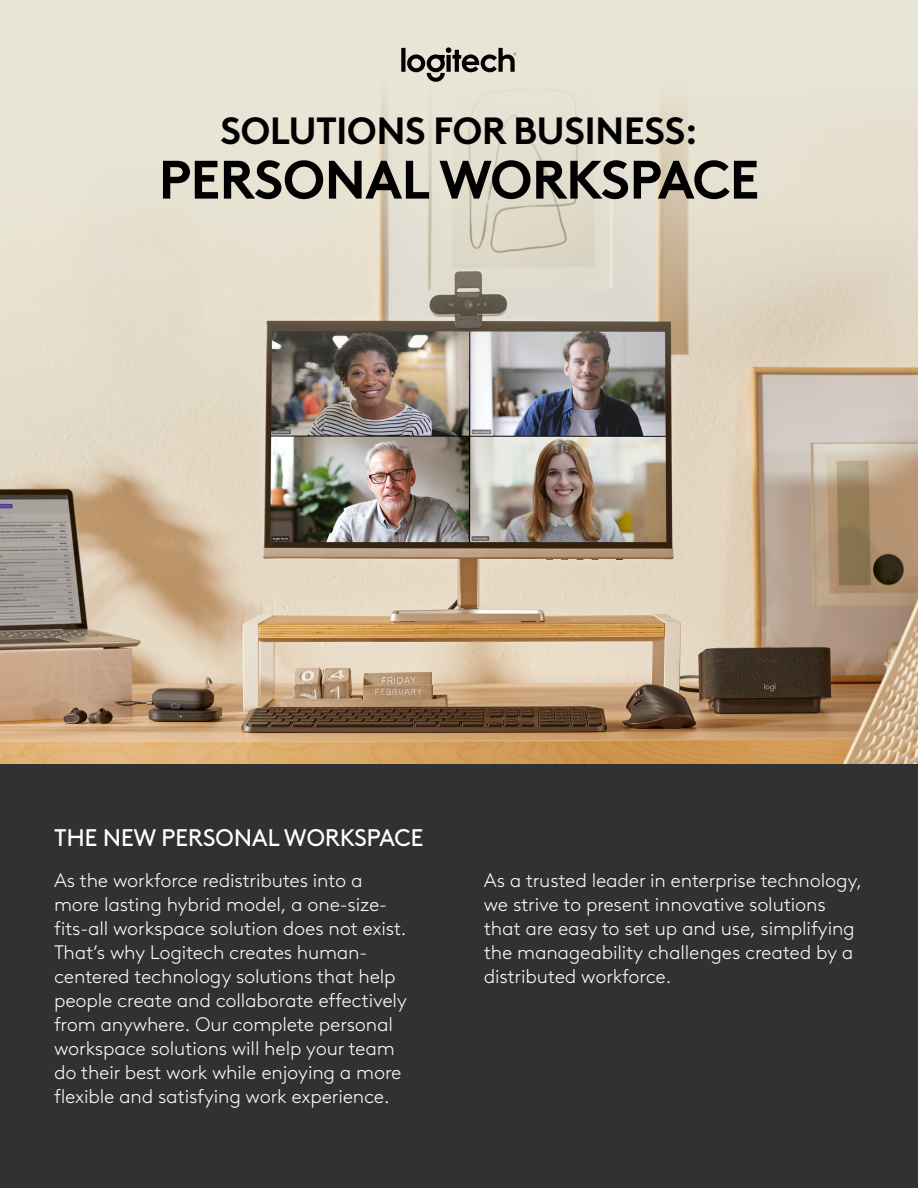
<style>
.page{position:relative;width:918px;height:1188px;background:#fff}
.page>*{position:absolute;margin:0;border:0;box-sizing:border-box;transform-origin:0 0}
.Subhead_2{font:700 54px "Brown Logitech Pan";letter-spacing:-.02em;color:#000}
.Subhead_2-2{font:700 37.95px "Brown Logitech Pan";letter-spacing:-.02em;color:#000}
.Body_1{font:24px "Brown Logitech Pan";letter-spacing:-.015em;color:#fff}
.Body_1-2{font:300 19.5px/24px "Brown Logitech Pan";letter-spacing:-.01em;color:#fff}
</style>
<div class="page">
<img style="left:0;top:0;width:918px;height:765px">
<div style="left:0;top:765px;width:918px;height:423px;background:#2f3132"></div>
<svg style="left:401px;top:47px;width:115px;height:35px;background:#9d9b90"></svg>
<p class="Subhead_2-2" style="left:220px;top:102px;width:479px">SOLUTIONS FOR BUSINESS:</p>
<p class="Subhead_2" style="left:158px;top:138px;width:603px">PERSONAL WORKSPACE</p>
<p class="Body_1" style="left:54px;top:820px;width:371px">THE NEW PERSONAL WORKSPACE</p>
<p class="Body_1-2" style="left:54px;top:868px;width:355px">As the workforce redistributes into a more lasting hybrid model, a one-size&shy;fits-all workspace solution does not exist.<br>That’s why Logitech creates human&shy;centered technology solutions that help people create and collaborate effectively from anywhere. Our complete personal workspace solutions will help your team do their best work while enjoying a more flexible and satisfying work experience.</p>
<p class="Body_1-2" style="left:484px;top:868px;width:380px">As a trusted leader in enterprise technology, we strive to present innovative solutions that are easy to set up and use, simplifying the manageability challenges created by a distributed workforce.</p>
</div>
